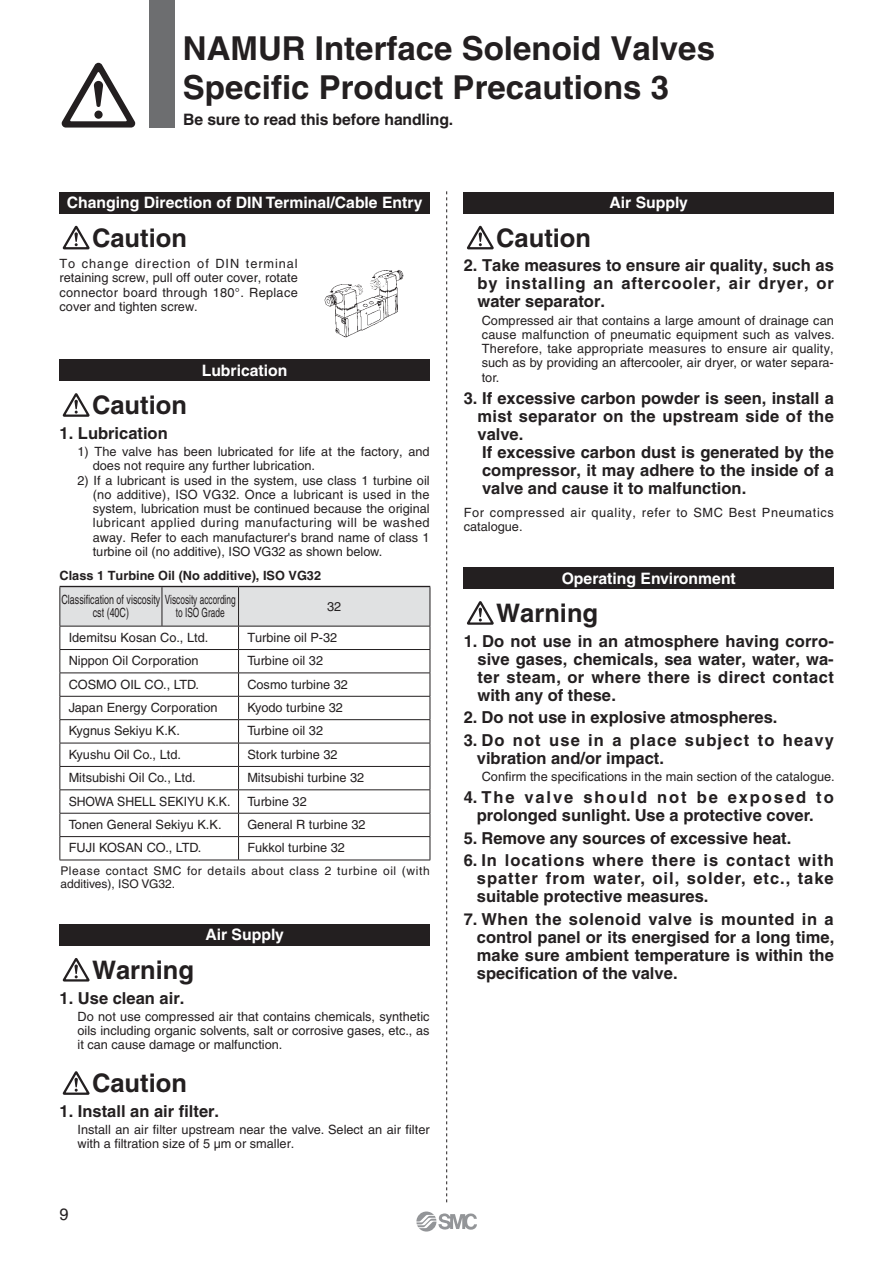
<style>
.page{position:relative;width:893px;height:1263px;background:#fff}
.page>*{position:absolute;margin:0;border:0;box-sizing:border-box;transform-origin:0 0}
.t1{font:700 33px/39.6px "Helvetica";color:#231f20}
.t2{font:700 25.5px "Helvetica";color:#231f20}
.t3{font:700 16.5px/18px "Helvetica";color:#231f20;text-align:justify}
.t4{font:700 16.5px/18px "Helvetica";letter-spacing:.07em;color:#231f20}
.t5{font:16.5px "Helvetica";color:#231f20}
.t6{font:700 15.75px "Helvetica";color:#fff}
.t7{font:700 15.75px "Helvetica";letter-spacing:-.01em;color:#231f20}
.t8{font:12.75px/14.2px "Helvetica";color:#231f20;text-align:justify}
.t9{font:12.75px/14.2px "Helvetica";letter-spacing:.045em;color:#231f20}
.t10{font:12.75px/13.5px "Helvetica";color:#231f20;scale:.7 1}
.t11{font:700 12.75px "Helvetica";color:#231f20}
.t12{font:12.75px "Helvetica";color:#231f20;scale:.96 1}
.t13{font:12.75px "Helvetica";color:#231f20;scale:.65 1}
.t14{font:12px/13.5px "Helvetica";letter-spacing:.05em;color:#231f20}
</style>
<div class="page">
<svg style="left:416px;top:1212px;width:61px;height:20px"></svg>
<div style="left:60px;top:359px;width:369px;height:22px;background:#231f20"></div>
<div style="left:463px;top:192px;width:370px;height:21px;background:#231f20"></div>
<div style="left:60px;top:192px;width:369px;height:21px;background:#231f20"></div>
<svg style="left:63px;top:393px;width:27px;height:24px"></svg>
<hr style="left:238px;top:860px;width:192px;height:1px;background:#231f20">
<hr style="left:60px;top:586px;width:102px;height:1px;background:#231f20">
<hr style="left:162px;top:586px;width:76px;height:1px;background:#231f20">
<svg style="left:60px;top:587px;width:370px;height:273px"></svg>
<hr style="left:60px;top:860px;width:178px;height:1px;background:#231f20">
<hr style="left:238px;top:586px;width:192px;height:1px;background:#231f20">
<hr style="left:238px;top:587px;width:1px;height:39px;background:#231f20">
<hr style="left:429px;top:587px;width:1px;height:39px;background:#231f20">
<hr style="left:238px;top:626px;width:192px;height:1px;background:#231f20">
<svg style="left:467px;top:226px;width:26px;height:23px"></svg>
<svg style="left:63px;top:226px;width:27px;height:23px"></svg>
<div style="left:463px;top:567px;width:370px;height:21px;background:#231f20"></div>
<svg style="left:467px;top:601px;width:26px;height:24px"></svg>
<div style="left:60px;top:924px;width:369px;height:21px;background:#231f20"></div>
<svg style="left:63px;top:958px;width:27px;height:24px"></svg>
<svg style="left:63px;top:1071px;width:27px;height:24px"></svg>
<svg style="left:446px;top:191px;width:1px;height:1012px"></svg>
<div style="left:149px;top:0;width:25px;height:128px;background:#6d6e70"></div>
<svg style="left:62px;top:63px;width:73px;height:65px"></svg>
<img style="left:324px;top:270px;width:79px;height:68px">
<h1 class="t1" style="left:183px;top:31px;width:533px">NAMUR Interface Solenoid Valves<br>Specific Product Precautions 3</h1>
<p class="t7" style="left:183px;top:114px;width:271px">Be sure to read this before handling.</p>
<p class="t6" style="left:67px;top:197px;width:357px">Changing Direction of DIN Terminal/Cable Entry</p>
<p class="t6" style="left:609px;top:197px;width:80px">Air Supply</p>
<h2 class="t2" style="left:92px;top:228px;width:96px">Caution</h2>
<h2 class="t2" style="left:496px;top:228px;width:96px">Caution</h2>
<p class="t8" style="left:60px;top:258px;width:240px">To change direction of DIN terminal retaining screw, pull off outer cover, rotate connector board through 180°. Replace cover and tighten screw.</p>
<h2 class="t2" style="left:92px;top:396px;width:96px">Caution</h2>
<p class="t6" style="left:202px;top:364px;width:87px">Lubrication</p>
<p class="t3" style="left:60px;top:426px;width:110px">1. Lubrication</p>
<p class="t8" style="left:93px;top:446px;width:338px;text-indent:-15px">1) The valve has been lubricated for life at the factory, and does not require any further lubrication.</p>
<p class="t8" style="left:93px;top:474px;width:338px;text-indent:-15px">2) If a lubricant is used in the system, use class 1 turbine oil (no additive), ISO VG32. Once a lubricant is used in the system, lubrication must be continued because the original lubricant applied during manufacturing will be washed away. Refer to each manufacturer's brand name of class 1 turbine oil (no additive), ISO VG32 as shown below.</p>
<p class="t11" style="left:60px;top:571px;width:263px">Class 1 Turbine Oil (No additive), ISO VG32</p>
<p class="t10" style="left:93px;top:594px;width:206px;text-indent:-31px">Classification of viscosity Viscosity according cst (40C)</p>
<p class="t13" style="left:176px;top:608px;width:77px">to ISO Grade</p>
<p class="t8" style="left:327px;top:600px;width:16px">32</p>
<p class="t8" style="left:69px;top:631px;width:141px">Idemitsu Kosan Co., Ltd.</p>
<p class="t8" style="left:247px;top:631px;width:91px">Turbine oil P-32</p>
<p class="t8" style="left:69px;top:655px;width:131px">Nippon Oil Corporation</p>
<p class="t8" style="left:247px;top:655px;width:77px">Turbine oil 32</p>
<p class="t8" style="left:69px;top:678px;width:132px">COSMO OIL CO., LTD.</p>
<p class="t8" style="left:247px;top:678px;width:102px">Cosmo turbine 32</p>
<p class="t8" style="left:69px;top:702px;width:150px">Japan Energy Corporation</p>
<p class="t8" style="left:247px;top:702px;width:97px">Kyodo turbine 32</p>
<p class="t8" style="left:69px;top:725px;width:113px">Kygnus Sekiyu K.K.</p>
<p class="t8" style="left:247px;top:725px;width:77px">Turbine oil 32</p>
<p class="t8" style="left:69px;top:748px;width:114px">Kyushu Oil Co., Ltd.</p>
<p class="t8" style="left:247px;top:748px;width:92px">Stork turbine 32</p>
<p class="t8" style="left:69px;top:772px;width:129px">Mitsubishi Oil Co., Ltd.</p>
<p class="t8" style="left:247px;top:772px;width:118px">Mitsubishi turbine 32</p>
<p class="t12" style="left:69px;top:796px;width:170px">SHOWA SHELL SEKIYU K.K.</p>
<p class="t8" style="left:247px;top:795px;width:61px">Turbine 32</p>
<p class="t8" style="left:69px;top:819px;width:154px">Tonen General Sekiyu K.K.</p>
<p class="t8" style="left:247px;top:819px;width:120px">General R turbine 32</p>
<p class="t8" style="left:69px;top:842px;width:134px">FUJI KOSAN CO., LTD.</p>
<p class="t8" style="left:247px;top:842px;width:99px">Fukkol turbine 32</p>
<p class="t14" style="left:60px;top:865px;width:371px">Please contact SMC for details about class 2 turbine oil (with additives), ISO VG32.</p>
<h2 class="t2" style="left:92px;top:961px;width:103px">Warning</h2>
<p class="t6" style="left:205px;top:929px;width:80px">Air Supply</p>
<p class="t3" style="left:60px;top:990px;width:126px">1. Use clean air.</p>
<p class="t8" style="left:78px;top:1010px;width:353px">Do not use compressed air that contains chemicals, synthetic oils including organic solvents, salt or corrosive gases, etc., as it can cause damage or malfunction.</p>
<h2 class="t2" style="left:92px;top:1074px;width:96px">Caution</h2>
<p class="t3" style="left:60px;top:1104px;width:161px">1. Install an air filter.</p>
<p class="t8" style="left:78px;top:1124px;width:353px">Install an air filter upstream near the valve. Select an air filter with a filtration size of 5 µm or smaller.</p>
<p class="t5" style="left:60px;top:1208px;width:11px">9</p>
<p class="t3" style="left:477px;top:258px;width:358px;text-indent:-14px">2. Take measures to ensure air quality, such as by installing an aftercooler, air dryer, or water separator.</p>
<p class="t8" style="left:481px;top:314px;width:354px">Compressed air that contains a large amount of drainage can cause malfunction of pneumatic equipment such as valves.<br>Therefore, take appropriate measures to ensure air quality, such as by providing an aftercooler, air dryer, or water separa&shy;tor.</p>
<p class="t3" style="left:477px;top:391px;width:358px;text-align:left;text-indent:-14px">3. If excessive carbon powder is seen, install a mist separator on the upstream side of the valve.<br>If excessive carbon dust is generated by the compressor, it may adhere to the inside of a valve and cause it to malfunction.</p>
<p class="t9" style="left:463px;top:507px;width:371px">For compressed air quality, refer to SMC Best Pneumatics catalogue.</p>
<p class="t6" style="left:561px;top:572px;width:176px">Operating Environment</p>
<h2 class="t2" style="left:496px;top:604px;width:103px">Warning</h2>
<p class="t3" style="left:477px;top:634px;width:358px;text-indent:-14px">1. Do not use in an atmosphere having corro&shy;sive gases, chemicals, sea water, water, wa&shy;ter steam, or where there is direct contact with any of these.</p>
<p class="t3" style="left:463px;top:710px;width:315px">2. Do not use in explosive atmospheres.</p>
<p class="t4" style="left:477px;top:733px;width:358px;text-indent:-13px">3. Do not use in a place subject to heavy vibration and/or impact.</p>
<p class="t8" style="left:481px;top:771px;width:354px">Confirm the specifications in the main section of the catalogue.</p>
<p class="t3" style="left:463px;top:790px;width:371px;text-align:center">4. The valve should not be exposed to prolonged sunlight. Use a protective cover.</p>
<p class="t3" style="left:463px;top:831px;width:329px">5. Remove any sources of excessive heat.</p>
<p class="t3" style="left:477px;top:853px;width:358px;text-indent:-13px">6. In locations where there is contact with spatter from water, oil, solder, etc., take suitable protective measures.</p>
<p class="t3" style="left:477px;top:912px;width:359px;text-indent:-13px">7. When the solenoid valve is mounted in a control panel or its energised for a long time, make sure ambient temperature is within the specification of the valve.</p>
</div>
